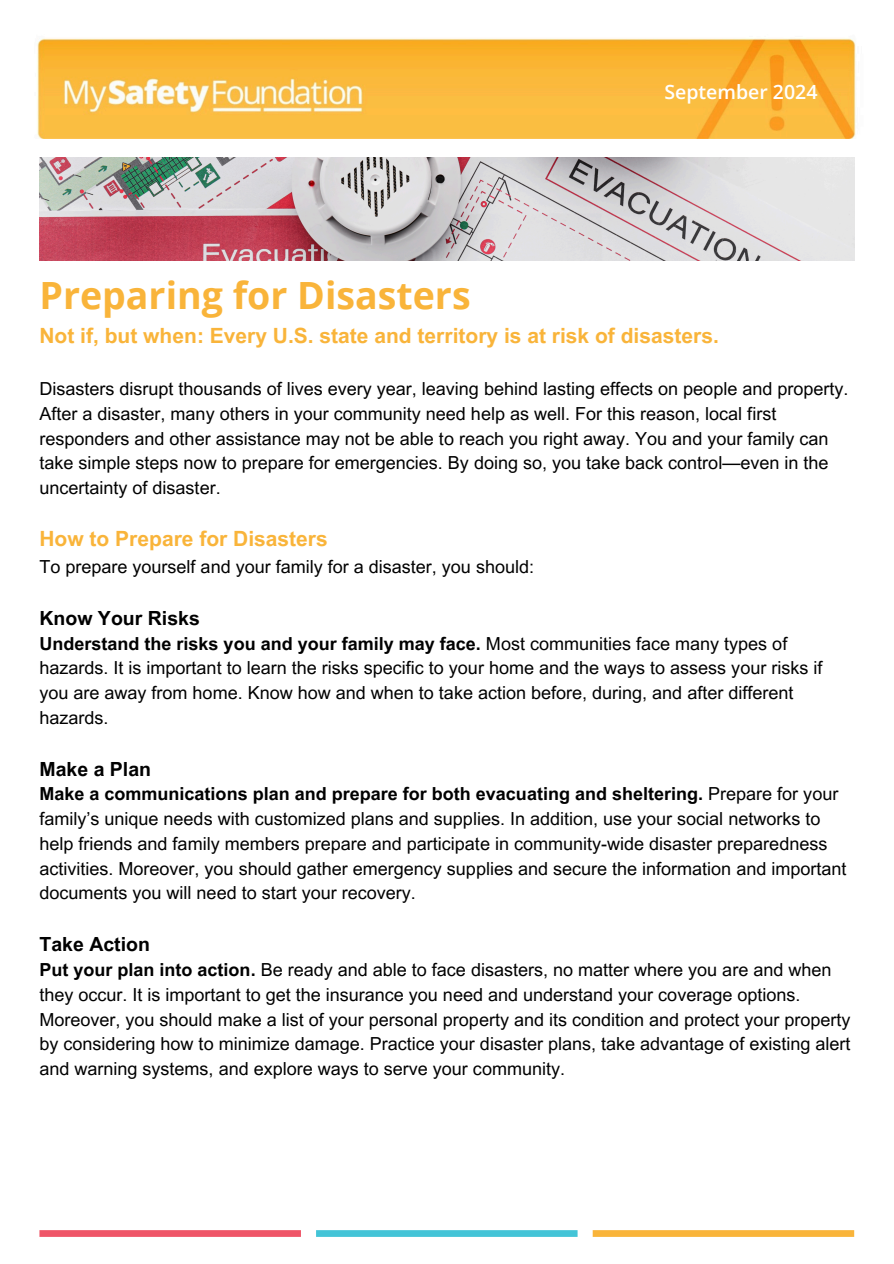
<style>
.page{position:relative;width:894px;height:1264px;background:#fff}
.page>*{position:absolute;margin:0;border:0;box-sizing:border-box;transform-origin:0 0}
.t1{font:700 37.5px "Open Sans";color:#f9b43a}
.t2{font:700 21px "Arial MT Pro";color:#f9b43a}
.t3{font:700 19.5px "Arial MT Pro";color:#000}
.t4{font:600 19.5px "Open Sans";color:#fff}
.t5{font:18px/24.8px "Arial MT Pro";color:#000}
.t6{font:700 18px "Arial MT Pro";color:#000}
.s1{font-weight:700}
.s2{font-weight:400}
</style>
<div class="page">
<img style="left:37px;top:38px;width:819px;height:100px">
<img style="left:39px;top:157px;width:815px;height:104px">
<div style="left:39px;top:1230px;width:262px;height:6px;background:#ef5568"></div>
<div style="left:316px;top:1230px;width:261px;height:6px;background:#43c4d7"></div>
<div style="left:592px;top:1230px;width:261px;height:6px;background:#f9b43a"></div>
<h1 class="t1" style="left:39px;top:269px;width:432px">Preparing for Disasters</h1>
<p class="t4" style="left:664px;top:78px;width:155px">September 2024</p>
<p class="t2" style="left:39px;top:328px;width:680px">Not if, but when: Every U.S. state and territory is at risk of disasters.</p>
<h1 class="t5" style="left:39px;top:379px;width:810px">Disasters disrupt thousands of lives every year, leaving behind lasting effects on people and property.<br>After a disaster, many others in your community need help as well. For this reason, local first responders and other assistance may not be able to reach you right away. You and your family can take simple steps now to prepare for emergencies. By doing so, you take back control—even in the uncertainty of disaster.</h1>
<h2 class="t2" style="left:39px;top:531px;width:290px">How to Prepare for Disasters</h2>
<p class="t5" style="left:39px;top:556px;width:496px">To prepare yourself and your family for a disaster, you should:</p>
<p class="t3" style="left:39px;top:610px;width:162px">Know Your Risks</p>
<p class="t5" style="left:39px;top:633px;width:784px"><span class="s1">Understand the risks you and your family may face.</span> Most communities face many types of hazards. It is important to learn the risks specific to your home and the ways to assess your risks if you are away from home. Know how and when to take action before, during, and after different hazards.</p>
<p class="t3" style="left:39px;top:761px;width:113px">Make a Plan</p>
<p class="t6" style="left:39px;top:787px;width:800px">Make a communications plan and prepare for both evacuating and sheltering. <span class="s2">Prepare for your</span></p>
<p class="t5" style="left:39px;top:808px;width:808px">family’s unique needs with customized plans and supplies. In addition, use your social networks to help friends and family members prepare and participate in community-wide disaster preparedness activities. Moreover, you should gather emergency supplies and secure the information and important documents you will need to start your recovery.</p>
<p class="t3" style="left:39px;top:937px;width:112px">Take Action</p>
<p class="t5" style="left:39px;top:959px;width:793px"><span class="s1">Put your plan into action.</span> Be ready and able to face disasters, no matter where you are and when</p>
<p class="t5" style="left:39px;top:984px;width:812px">they occur. It is important to get the insurance you need and understand your coverage options.<br>Moreover, you should make a list of your personal property and its condition and protect your property by considering how to minimize damage. Practice your disaster plans, take advantage of existing alert and warning systems, and explore ways to serve your community.</p>
</div>
